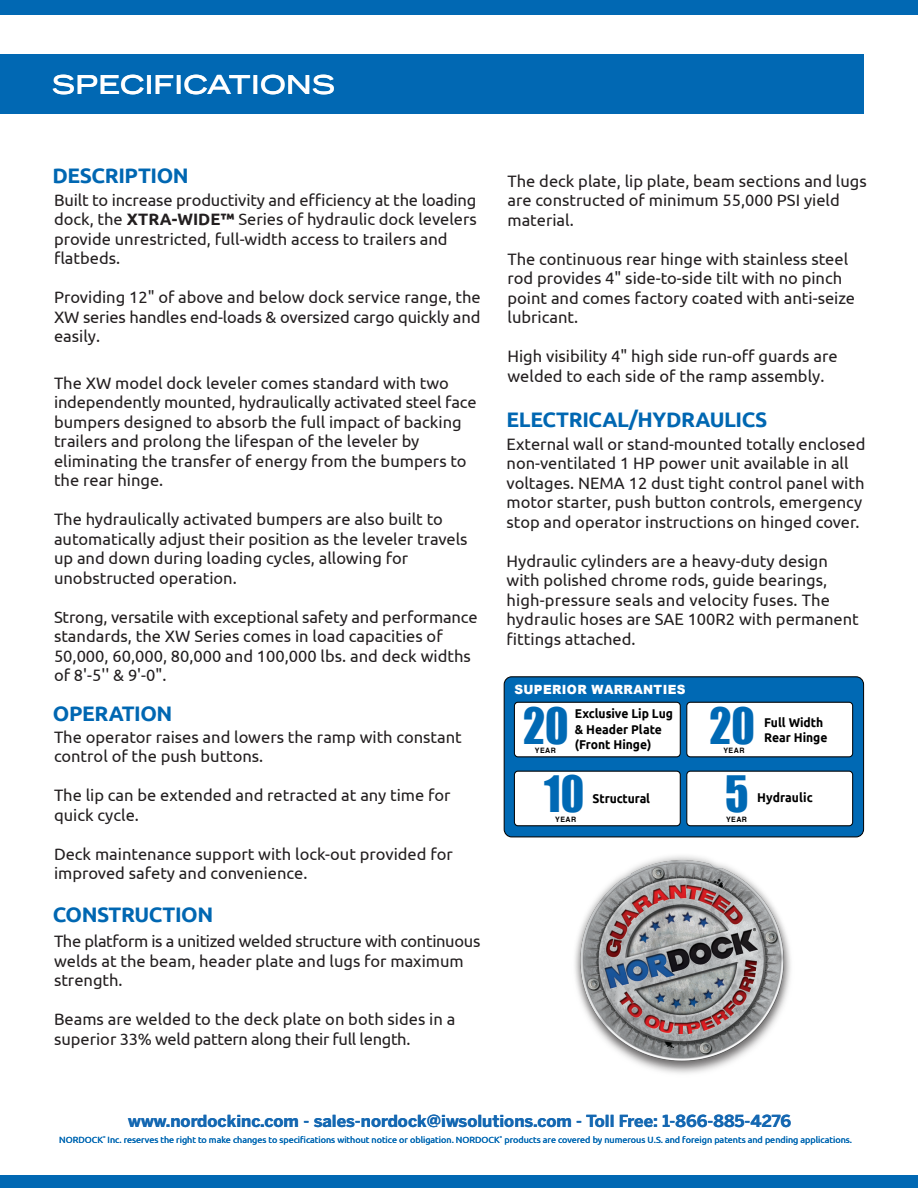
<style>
.page{position:relative;width:918px;height:1188px;background:#fff}
.page>*{position:absolute;margin:0;border:0;box-sizing:border-box;transform-origin:0 0}
.t1{font:46.05px "Impact";color:#0069b4;scale:.95 1}
.t2{font:500 25.65px "Benton Sans Wide";color:#fff}
.t3{font:700 21px "Ubuntu";letter-spacing:-.02em;color:#0067b2}
.t4{font:16.5px/19.5px "Ubuntu";color:#231f20}
.t5{font:16.5px/19.5px "Ubuntu";letter-spacing:-.02em;color:#231f20}
.t6{font:700 16.5px "Benton Sans";color:#1568b2}
.t7{font:700 12.75px/15.3px "Ubuntu";color:#000;scale:.95 1}
.t8{font:900 12.75px "Arial";letter-spacing:.03em;color:#fff;scale:.95 1}
.t9{font:9px "Ubuntu";color:#0168b3}
.t10{font:700 7.35px "Helvetica";letter-spacing:.065em;color:#000;scale:.95 1}
.t11{font:3px "Ubuntu";color:#0168b3}
.s1{font-weight:700}
</style>
<div class="page">
<img style="left:574px;top:856px;width:217px;height:218px">
<div style="left:0;top:0;width:918px;height:14px;background:#0168b3"></div>
<div style="left:0;top:54px;width:864px;height:59px;background:#0168b3"></div>
<div style="left:0;top:1176px;width:918px;height:12px;background:#0168b3"></div>
<div style="left:504px;top:677px;width:360px;height:160px;background:#0069b4;border-radius:8px"></div>
<div style="left:504px;top:676px;width:360px;height:161px;border:1px solid #000;border-radius:8px"></div>
<div style="left:687px;top:702px;width:166px;height:55px;background:#fff;border-radius:4px"></div>
<div style="left:686px;top:702px;width:167px;height:55px;border:1px solid #000;border-radius:4px"></div>
<div style="left:514px;top:771px;width:166px;height:55px;background:#fff;border-radius:4px"></div>
<div style="left:514px;top:771px;width:167px;height:55px;border:1px solid #000;border-radius:4px"></div>
<div style="left:687px;top:771px;width:166px;height:55px;background:#fff;border-radius:4px"></div>
<div style="left:686px;top:771px;width:167px;height:55px;border:1px solid #000;border-radius:4px"></div>
<div style="left:514px;top:702px;width:166px;height:55px;background:#fff;border-radius:4px"></div>
<div style="left:514px;top:702px;width:167px;height:55px;border:1px solid #000;border-radius:4px"></div>
<p class="t2" style="left:52px;top:68px;width:285px">SPECIFICATIONS</p>
<p class="t3" style="left:52px;top:163px;width:138px">DESCRIPTION</p>
<p class="t4" style="left:54px;top:190px;width:424px">Built to increase productivity and efficiency at the loading dock, the <span class="s1">XTRA-WIDE™</span> Series of hydraulic dock levelers provide unrestricted, full-width access to trailers and flatbeds.</p>
<p class="t4" style="left:54px;top:287px;width:428px;text-align:justify">Providing 12" of above and below dock service range, the XW series handles end-loads &amp; oversized cargo quickly and easily.</p>
<p class="t4" style="left:54px;top:373px;width:424px">The XW model dock leveler comes standard with two independently mounted, hydraulically activated steel face bumpers designed to absorb the full impact of backing trailers and prolong the lifespan of the leveler by</p>
<p class="t4" style="left:54px;top:451px;width:414px">eliminating the transfer of energy from the bumpers to the rear hinge.</p>
<p class="t4" style="left:54px;top:509px;width:390px">The hydraulically activated bumpers are also built to</p>
<p class="t4" style="left:54px;top:529px;width:415px">automatically adjust their position as the leveler travels up and down during loading cycles, allowing for</p>
<p class="t4" style="left:54px;top:568px;width:184px">unobstructed operation.</p>
<p class="t4" style="left:54px;top:607px;width:425px">Strong, versatile with exceptional safety and performance standards, the XW Series comes in load capacities of 50,000, 60,000, 80,000 and 100,000 lbs. and deck widths of 8'-5'' &amp; 9'-0".</p>
<p class="t3" style="left:53px;top:700px;width:121px">OPERATION</p>
<p class="t4" style="left:54px;top:727px;width:409px">The operator raises and lowers the ramp with constant control of the push buttons.</p>
<p class="t4" style="left:54px;top:785px;width:398px">The lip can be extended and retracted at any time for quick cycle.</p>
<p class="t4" style="left:54px;top:844px;width:400px">Deck maintenance support with lock-out provided for improved safety and convenience.</p>
<p class="t3" style="left:53px;top:902px;width:162px">CONSTRUCTION</p>
<p class="t5" style="left:54px;top:931px;width:428px">The platform is a unitized welded structure with continuous welds at the beam, header plate and lugs for maximum strength.</p>
<p class="t4" style="left:54px;top:1009px;width:403px">Beams are welded to the deck plate on both sides in a superior 33% weld pattern along their full length.</p>
<p class="t4" style="left:508px;top:170px;width:361px">The deck plate, lip plate, beam sections and lugs are constructed of minimum 55,000 PSI yield</p>
<p class="t4" style="left:508px;top:209px;width:68px">material.</p>
<p class="t4" style="left:508px;top:248px;width:342px">The continuous rear hinge with stainless steel</p>
<p class="t4" style="left:508px;top:268px;width:336px">rod provides 4" side-to-side tilt with no pinch</p>
<p class="t4" style="left:508px;top:287px;width:349px">point and comes factory coated with anti-seize lubricant.</p>
<p class="t4" style="left:508px;top:346px;width:332px">High visibility 4" high side run-off guards are</p>
<p class="t4" style="left:508px;top:366px;width:318px">welded to each side of the ramp assembly.</p>
<p class="t3" style="left:507px;top:406px;width:262px">ELECTRICAL/HYDRAULICS</p>
<p class="t4" style="left:507px;top:434px;width:360px">External wall or stand-mounted totally enclosed non-ventilated 1 HP power unit available in all</p>
<p class="t4" style="left:507px;top:473px;width:359px">voltages. NEMA 12 dust tight control panel with motor starter, push button controls, emergency stop and operator instructions on hinged cover.</p>
<p class="t4" style="left:507px;top:551px;width:323px">Hydraulic cylinders are a heavy-duty design</p>
<p class="t4" style="left:507px;top:570px;width:325px">with polished chrome rods, guide bearings, high-pressure seals and velocity fuses. The</p>
<p class="t4" style="left:507px;top:609px;width:354px">hydraulic hoses are SAE 100R2 with permanent fittings attached.</p>
<p class="t8" style="left:514px;top:680px;width:182px">SUPERIOR WARRANTIES</p>
<p class="t1" style="left:523px;top:690px;width:49px">20</p>
<p class="t7" style="left:575px;top:706px;width:105px">Exclusive Lip Lug &amp; Header Plate (Front Hinge)</p>
<p class="t10" style="left:535px;top:746px;width:24px">YEAR</p>
<p class="t1" style="left:710px;top:690px;width:49px">20</p>
<p class="t7" style="left:764px;top:714px;width:68px">Full Width<br>Rear Hinge</p>
<p class="t10" style="left:723px;top:746px;width:24px">YEAR</p>
<p class="t1" style="left:544px;top:759px;width:44px">10</p>
<p class="t10" style="left:555px;top:815px;width:24px">YEAR</p>
<p class="t1" style="left:725px;top:759px;width:26px">5</p>
<p class="t10" style="left:726px;top:815px;width:24px">YEAR</p>
<p class="t7" style="left:593px;top:791px;width:62px">Structural</p>
<p class="t7" style="left:757px;top:789px;width:60px">Hydraulic</p>
<p class="t6" style="left:128px;top:1111px;width:664px">www.nordockinc.com - sales-nordock@iwsolutions.com - Toll Free: 1-866-885-4276</p>
<p class="t9" style="left:59px;top:1134px;width:45px">NORDOCK</p>
<p class="t11" style="left:103px;top:1135px;width:4px">®</p>
<p class="t9" style="left:108px;top:1134px;width:394px">Inc. reserves the right to make changes to specifications without notice or obligation. NORDOCK</p>
<p class="t11" style="left:500px;top:1135px;width:4px">®</p>
<p class="t9" style="left:504px;top:1134px;width:349px">products are covered by numerous U.S. and foreign patents and pending applications.</p>
</div>
